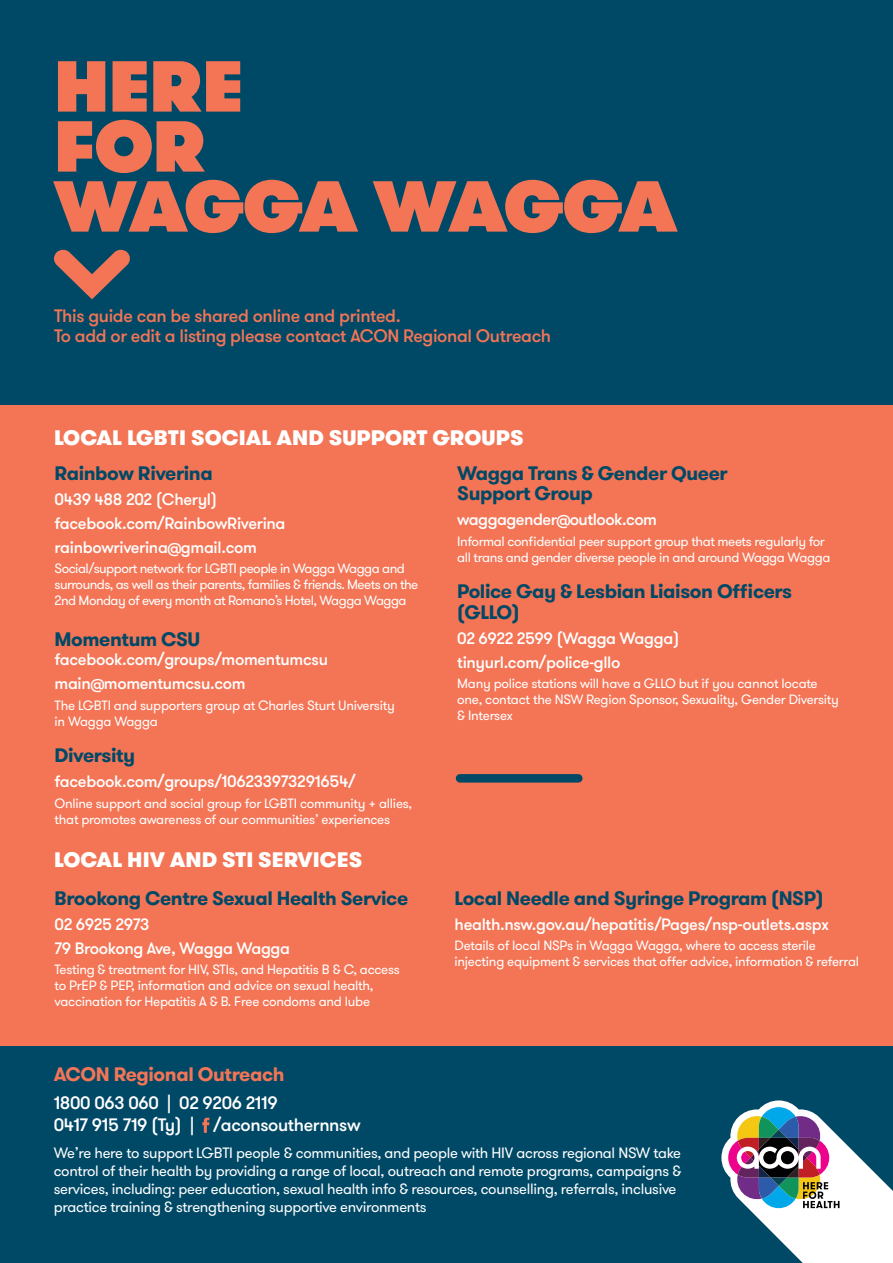
<style>
.page{position:relative;width:893px;height:1263px;background:#004966}
.page>*{position:absolute;margin:0;border:0;box-sizing:border-box;transform-origin:0 0}
.here_for{font:800 72px "GT Walsheim";letter-spacing:-.06em;color:#f37556}
.here_for-2{font:800 72px "GT Walsheim";letter-spacing:-.01em;color:#f37556}
.heading{font:900 21px "GT Walsheim";letter-spacing:.005em;color:#fff}
.org_name{font:700 19.5px/20.2px "GT Walsheim";letter-spacing:-.02em;color:#004966}
.t1{font:700 19.5px "GT Walsheim";letter-spacing:-.02em;color:#f37556}
.body{font:700 19.5px "GT Walsheim";letter-spacing:-.02em;color:#004966}
.t2{font:500 18px "GT Walsheim";letter-spacing:-.02em;color:#f37556}
.t3{font:500 18px "GT Walsheim";letter-spacing:-.02em;color:#fff}
.sub_head{font:500 16.5px "GT Walsheim";letter-spacing:-.02em;color:#fff}
.t4{font:15px/18px "GT Walsheim";letter-spacing:-.02em;color:#fff}
.body-2{font:13.5px/16.2px "GT Walsheim";letter-spacing:-.02em;color:#fff}
.body-3{font:13.5px/16.2px "GT Walsheim";letter-spacing:-.04em;color:#fff}
</style>
<div class="page">
<svg style="left:54px;top:249px;width:76px;height:50px"></svg>
<div style="left:0;top:406px;width:893px;height:640px;background:#f37556"></div>
<div style="left:460px;top:774px;width:118px;height:8px;background:#004966"></div>
<svg style="left:721px;top:1100px;width:172px;height:163px"></svg>
<svg style="left:202px;top:1118px;width:7px;height:15px"></svg>
<p class="here_for-2" style="left:54px;top:36px;width:191px">HERE</p>
<p class="here_for-2" style="left:54px;top:96px;width:154px">FOR</p>
<p class="here_for" style="left:54px;top:156px;width:626px">WAGGA WAGGA</p>
<p class="t2" style="left:54px;top:305px;width:348px">This guide can be shared online and printed.</p>
<p class="t2" style="left:54px;top:324px;width:499px">To add or edit a listing please contact ACON Regional Outreach</p>
<p class="heading" style="left:54px;top:424px;width:471px">LOCAL LGBTI SOCIAL AND SUPPORT GROUPS</p>
<p class="org_name" style="left:55px;top:463px;width:160px">Rainbow Riverina</p>
<p class="sub_head" style="left:55px;top:489px;width:164px">0439 488 202 (Cheryl)</p>
<p class="sub_head" style="left:55px;top:513px;width:232px">facebook.com/RainbowRiverina</p>
<p class="sub_head" style="left:55px;top:536px;width:204px">rainbowriverina@gmail.com</p>
<p class="body-3" style="left:55px;top:560px;width:365px">Social/support network for LGBTI people in Wagga Wagga and surrounds, as well as their parents, families &amp; friends. Meets on the<br>2nd Monday of every month at Romano’s Hotel, Wagga Wagga</p>
<p class="body" style="left:55px;top:626px;width:147px">Momentum CSU</p>
<p class="sub_head" style="left:55px;top:649px;width:275px">facebook.com/groups/momentumcsu</p>
<p class="sub_head" style="left:55px;top:673px;width:193px">main@momentumcsu.com</p>
<p class="body-2" style="left:55px;top:697px;width:342px">The LGBTI and supporters group at Charles Sturt University in Wagga Wagga</p>
<p class="org_name" style="left:55px;top:745px;width:82px">Diversity</p>
<p class="sub_head" style="left:55px;top:771px;width:302px">facebook.com/groups/106233973291654/</p>
<p class="body-2" style="left:55px;top:795px;width:359px">Online support and social group for LGBTI community + allies, that promotes awareness of our communities’ experiences</p>
<p class="heading" style="left:54px;top:846px;width:309px">LOCAL HIV AND STI SERVICES</p>
<p class="org_name" style="left:55px;top:888px;width:355px">Brookong Centre Sexual Health Service</p>
<p class="sub_head" style="left:55px;top:914px;width:97px">02 6925 2973</p>
<p class="sub_head" style="left:55px;top:937px;width:237px">79 Brookong Ave, Wagga Wagga</p>
<p class="body-2" style="left:55px;top:961px;width:347px">Testing &amp; treatment for HIV, STIs, and Hepatitis B &amp; C, access to PrEP &amp; PEP, information and advice on sexual health, vaccination for Hepatitis A &amp; B. Free condoms and lube</p>
<p class="org_name" style="left:457px;top:463px;width:272px">Wagga Trans &amp; Gender Queer<br>Support Group</p>
<p class="sub_head" style="left:457px;top:509px;width:201px">waggagender@outlook.com</p>
<p class="body-2" style="left:457px;top:533px;width:375px">Informal confidential peer support group that meets regularly for all trans and gender diverse people in and around Wagga Wagga</p>
<p class="org_name" style="left:457px;top:582px;width:336px">Police Gay &amp; Lesbian Liaison Officers (GLLO)</p>
<p class="sub_head" style="left:457px;top:628px;width:224px">02 6922 2599 (Wagga Wagga)</p>
<p class="sub_head" style="left:457px;top:651px;width:165px">tinyurl.com/police-gllo</p>
<p class="body-2" style="left:457px;top:675px;width:383px">Many police stations will have a GLLO but if you cannot locate one, contact the NSW Region Sponsor, Sexuality, Gender Diversity &amp; Intersex</p>
<p class="org_name" style="left:455px;top:888px;width:370px">Local Needle and Syringe Program (NSP)</p>
<p class="sub_head" style="left:455px;top:914px;width:376px">health.nsw.gov.au/hepatitis/Pages/nsp-outlets.aspx</p>
<p class="body-2" style="left:455px;top:938px;width:406px">Details of local NSPs in Wagga Wagga, where to access sterile injecting equipment &amp; services that offer advice, information &amp; referral</p>
<p class="t1" style="left:54px;top:1061px;width:232px">ACON Regional Outreach</p>
<p class="t3" style="left:54px;top:1091px;width:225px">1800 063 060 | 02 9206 2119</p>
<p class="t3" style="left:54px;top:1114px;width:308px">0417 915 719 (Ty) | /aconsouthernnsw</p>
<p class="t4" style="left:54px;top:1144px;width:629px">We’re here to support LGBTI people &amp; communities, and people with HIV across regional NSW take control of their health by providing a range of local, outreach and remote programs, campaigns &amp; services, including: peer education, sexual health info &amp; resources, counselling, referrals, inclusive practice training &amp; strengthening supportive environments</p>
</div>
